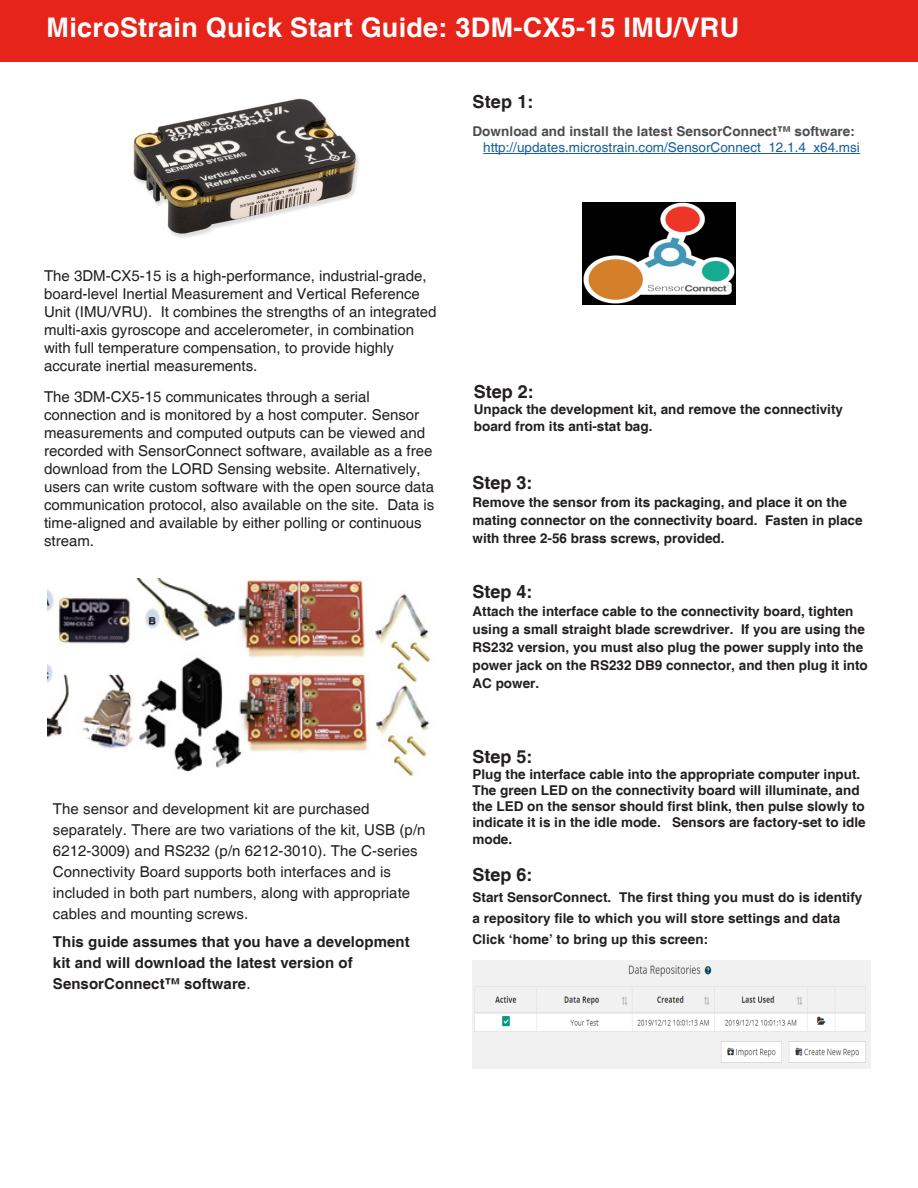
<style>
.page{position:relative;width:918px;height:1188px;background:#fff}
.page>*{position:absolute;margin:0;border:0;box-sizing:border-box;transform-origin:0 0}
.Headline{font:700 27px "Helvetica";letter-spacing:.01em;color:#fff}
.Table_Headlines{font:700 18px "Helvetica";color:#231f20}
.Headline-2{font:700 18px "Helvetica";color:#231f20}
.Body{font:15px/18px "Helvetica";color:#231f20}
.Body_Text{font:15px/21px "Helvetica";letter-spacing:.005em;color:#231f20}
.Body_Text-2{font:700 15px/21px "Helvetica";letter-spacing:.005em;color:#231f20}
.Table_Headlines-2{font:700 13.5px/18px "Helvetica";color:#231f20}
.Table_Headlines-3{font:13.5px "Helvetica";color:#175d9e}
.Body_Text-3{font:700 13.5px "Helvetica";letter-spacing:.005em;color:#4b4c4d}
.s1{font-weight:400}
</style>
<div class="page">
<div style="left:0;top:0;width:918px;height:62px;background:#e72419"></div>
<hr style="left:483px;top:153px;width:377px;height:1px;background:#175d9e">
<img style="left:582px;top:202px;width:153px;height:102px">
<img style="left:47px;top:579px;width:384px;height:197px">
<img style="left:133px;top:98px;width:226px;height:140px">
<img style="left:472px;top:960px;width:399px;height:108px">
<p class="Headline" style="left:47px;top:11px;width:694px">MicroStrain Quick Start Guide: 3DM-CX5-15 IMU/VRU</p>
<p class="Headline-2" style="left:472px;top:91px;width:63px">Step 1:</p>
<p class="Body_Text-3" style="left:472px;top:123px;width:384px">Download and install the latest SensorConnect™ software:</p>
<p class="Table_Headlines-3" style="left:483px;top:140px;width:378px">http://updates.microstrain.com/SensorConnect_12.1.4_x64.msi</p>
<p class="Body" style="left:44px;top:267px;width:394px">The 3DM-CX5-15 is a high-performance, industrial-grade, board-level Inertial Measurement and Vertical Reference Unit (IMU/VRU). It combines the strengths of an integrated multi-axis gyroscope and accelerometer, in combination with full temperature compensation, to provide highly accurate inertial measurements.</p>
<p class="Body" style="left:44px;top:389px;width:392px">The 3DM-CX5-15 communicates through a serial connection and is monitored by a host computer. Sensor measurements and computed outputs can be viewed and recorded with SensorConnect software, available as a free download from the LORD Sensing website. Alternatively, users can write custom software with the open source data communication protocol, also available on the site. Data is time-aligned and available by either polling or continuous stream.</p>
<p class="Body_Text" style="left:53px;top:799px;width:374px">The sensor and development kit are purchased separately. There are two variations of the kit, USB (p/n 6212-3009) and RS232 (p/n 6212-3010). The C-series Connectivity Board supports both interfaces and is included in both part numbers, along with appropriate cables and mounting screws.</p>
<p class="Body_Text-2" style="left:53px;top:932px;width:358px">This guide assumes that you have a development kit and will download the latest version of<br>SensorConnect™ software<span class="s1">.</span></p>
<p class="Table_Headlines" style="left:474px;top:381px;width:62px">Step 2:</p>
<p class="Table_Headlines-2" style="left:474px;top:402px;width:371px;line-height:16.2px">Unpack the development kit, and remove the connectivity board from its anti-stat bag.</p>
<p class="Table_Headlines" style="left:472px;top:472px;width:62px">Step 3:</p>
<p class="Table_Headlines-2" style="left:472px;top:494px;width:392px">Remove the sensor from its packaging, and place it on the mating connector on the connectivity board. Fasten in place with three 2-56 brass screws, provided.</p>
<p class="Table_Headlines" style="left:472px;top:581px;width:62px">Step 4:</p>
<p class="Table_Headlines-2" style="left:472px;top:603px;width:397px">Attach the interface cable to the connectivity board, tighten using a small straight blade screwdriver. If you are using the RS232 version, you must also plug the power supply into the power jack on the RS232 DB9 connector, and then plug it into AC power.</p>
<p class="Table_Headlines" style="left:472px;top:745px;width:62px">Step 5:</p>
<p class="Table_Headlines-2" style="left:472px;top:767px;width:395px;line-height:16.2px">Plug the interface cable into the appropriate computer input.<br>The green LED on the connectivity board will illuminate, and the LED on the sensor should first blink, then pulse slowly to indicate it is in the idle mode. Sensors are factory-set to idle mode.</p>
<p class="Table_Headlines" style="left:472px;top:864px;width:62px">Step 6:</p>
<p class="Table_Headlines-2" style="left:472px;top:888px;width:391px;line-height:21px">Start SensorConnect. The first thing you must do is identify a repository file to which you will store settings and data</p>
<p class="Table_Headlines-2" style="left:472px;top:931px;width:237px">Click ‘home’ to bring up this screen:</p>
</div>
